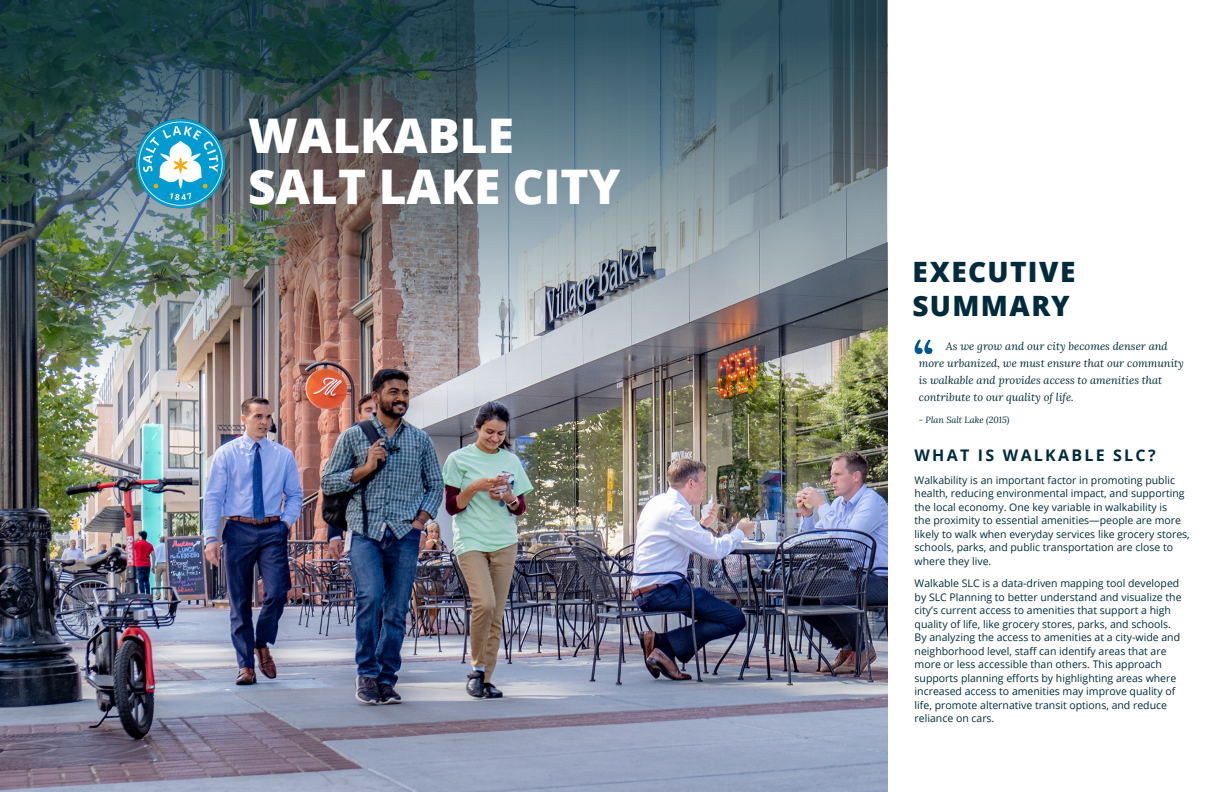
<style>
.page{position:relative;width:1224px;height:792px;background:#fff}
.page>*{position:absolute;margin:0;border:0;box-sizing:border-box;transform-origin:0 0}
.t1{font:800 47.8px "Open Sans";color:#fff}
.CH_-_Subheader{font:800 28px/34px "Open Sans";letter-spacing:.05em;color:#002b3c}
.Subheader__No_Bar__-_Span_Columns{font:700 16px "Open Sans";letter-spacing:.14em;color:#002b3c}
.In-line_Quote{font:italic 11px/17px "Lora";color:#002b3c}
.Body{font:10.5px/13.5px "Open Sans";color:#002b3c}
.In-line_Quote_author_name{font:italic 9px "Lora";color:#002b3c}
</style>
<div class="page">
<img style="left:0;top:540px;width:887px;height:252px">
<img style="left:0;top:0;width:887px;height:540px">
<img style="left:135px;top:118px;width:91px;height:91px">
<svg style="left:915px;top:339px;width:17px;height:15px"></svg>
<p class="t1" style="left:248px;top:100px;width:267px">WALKABLE</p>
<p class="t1" style="left:248px;top:150px;width:374px">SALT LAKE CITY</p>
<p class="CH_-_Subheader" style="left:912px;top:253px;width:165px">EXECUTIVE<br>SUMMARY</p>
<p class="In-line_Quote" style="left:919px;top:338px;width:267px;text-indent:27px">As we grow and our city becomes denser and more urbanized, we must ensure that our community is walkable and provides access to amenities that contribute to our quality of life.</p>
<p class="In-line_Quote_author_name" style="left:919px;top:413px;width:92px">- Plan Salt Lake (2015)</p>
<p class="Subheader__No_Bar__-_Span_Columns" style="left:915px;top:444px;width:243px">WHAT IS WALKABLE SLC?</p>
<p class="Body" style="left:915px;top:473px;width:277px">Walkability is an important factor in promoting public health, reducing environmental impact, and supporting the local economy. One key variable in walkability is<br>the proximity to essential amenities—people are more likely to walk when everyday services like grocery stores, schools, parks, and public transportation are close to where they live.</p>
<p class="Body" style="left:915px;top:576px;width:268px">Walkable SLC is a data-driven mapping tool developed by SLC Planning to better understand and visualize the city’s current access to amenities that support a high quality of life, like grocery stores, parks, and schools.<br>By analyzing the access to amenities at a city-wide and neighborhood level, staff can identify areas that are more or less accessible than others. This approach supports planning efforts by highlighting areas where increased access to amenities may improve quality of life, promote alternative transit options, and reduce reliance on cars.</p>
</div>
